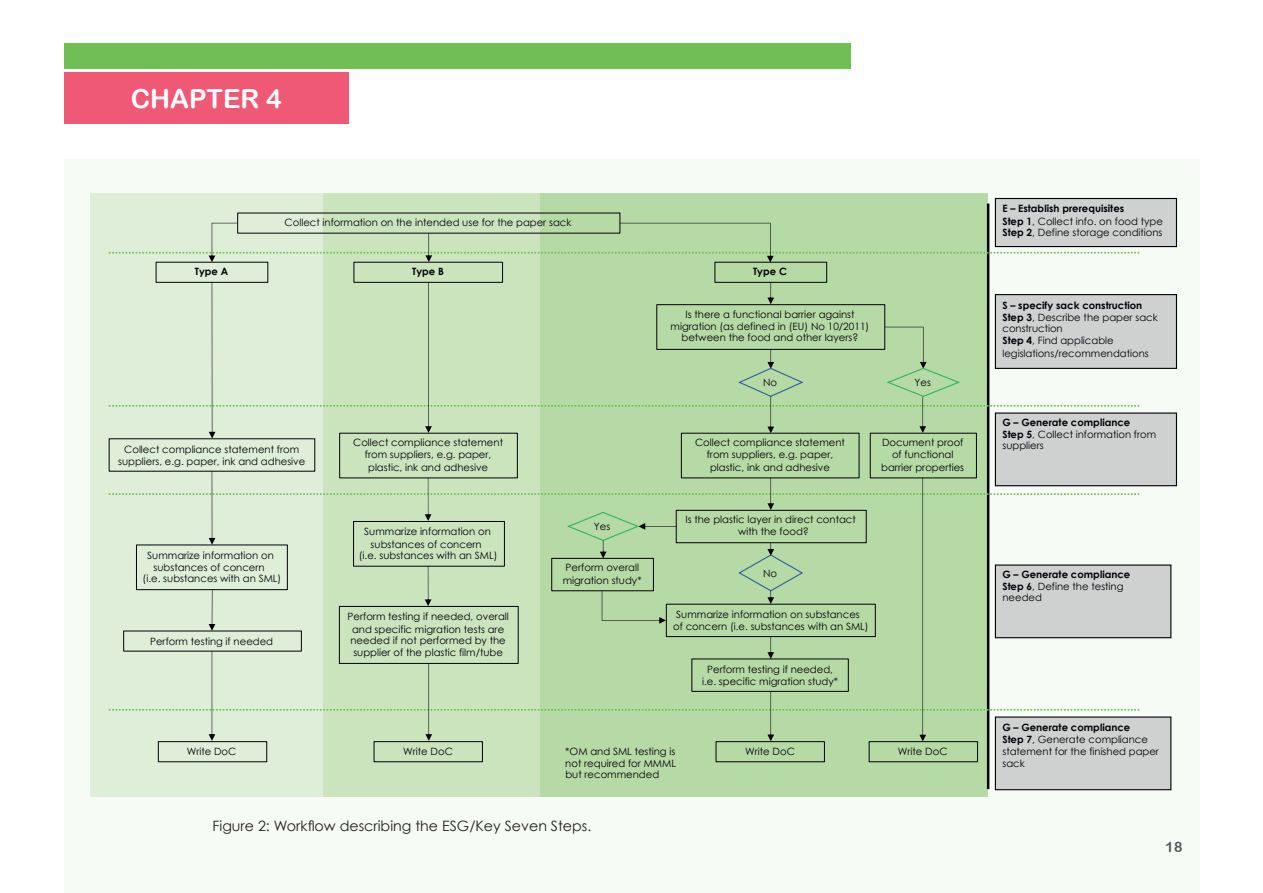
<style>
.page{position:relative;width:1263px;height:893px;background:#fff}
.page>*{position:absolute;margin:0;border:0;box-sizing:border-box;transform-origin:0 0}
.t1{font:26.25px "Arial Rounded MT Bold";color:#fff}
.t2{font:14.25px "Century Gothic";color:#231f20}
.t3{font:14.25px "Arial Rounded MT Bold";color:#57585a}
.t4{font:10.05px/12.3px "Century Gothic";color:#020106;text-align:center}
.t5{font:700 10.05px/12.3px "Century Gothic";color:#020106}
.s1{font-weight:400}
.s2{font-weight:700}
</style>
<div class="page">
<div style="left:64px;top:159px;width:1135px;height:734px;background:#f6fbf5"></div>
<div style="left:64px;top:43px;width:786px;height:26px;background:#6fbf54"></div>
<div style="left:64px;top:73px;width:285px;height:51px;background:#f05976"></div>
<div style="left:537px;top:193px;width:451px;height:604px;background:#b5daa5"></div>
<div style="left:322px;top:193px;width:218px;height:603px;background:#cbe4be"></div>
<div style="left:90px;top:193px;width:232px;height:603px;background:#dfeed8"></div>
<hr style="left:987px;top:204px;width:2px;height:585px;background:#020106">
<div style="left:995px;top:295px;width:181px;height:73px;background:#cfd1d0"></div>
<div style="left:995px;top:294px;width:182px;height:75px;border:1px solid #020106"></div>
<div style="left:995px;top:413px;width:181px;height:73px;background:#cfd1d0"></div>
<div style="left:995px;top:412px;width:182px;height:74px;border:1px solid #020106"></div>
<div style="left:995px;top:717px;width:176px;height:73px;background:#cfd1d0"></div>
<div style="left:995px;top:716px;width:176px;height:74px;border:1px solid #020106"></div>
<div style="left:995px;top:565px;width:176px;height:73px;background:#cfd1d0"></div>
<div style="left:158px;top:741px;width:109px;height:21px;border:1px solid #020106"></div>
<div style="left:716px;top:741px;width:109px;height:21px;border:1px solid #020106"></div>
<div style="left:869px;top:741px;width:109px;height:21px;border:1px solid #020106"></div>
<div style="left:870px;top:433px;width:107px;height:45px;border:1px solid #020106"></div>
<div style="left:374px;top:741px;width:109px;height:21px;border:1px solid #020106"></div>
<svg style="left:108px;top:282px;width:1031px;height:156px"></svg>
<div style="left:995px;top:198px;width:181px;height:49px;background:#cfd1d0"></div>
<div style="left:995px;top:198px;width:182px;height:49px;border:1px solid #020106"></div>
<svg style="left:108px;top:223px;width:1031px;height:40px"></svg>
<svg style="left:108px;top:471px;width:1031px;height:270px"></svg>
<h1 class="t1" style="left:131px;top:83px;width:152px">CHAPTER 4</h1>
<p class="t5" style="left:195px;top:265px;width:35px">Type A</p>
<p class="t4" style="left:285px;top:216px;width:288px">Collect information on the intended use for the paper sack</p>
<p class="t5" style="left:412px;top:265px;width:33px">Type B</p>
<p class="t4" style="left:118px;top:443px;width:189px">Collect compliance statement from suppliers, e.g. paper, ink and adhesive</p>
<p class="t4" style="left:353px;top:436px;width:151px">Collect compliance statement from suppliers, e.g. paper, plastic, ink and adhesive</p>
<p class="t5" style="left:753px;top:265px;width:35px">Type C</p>
<p class="t4" style="left:671px;top:308px;width:200px">Is there a functional barrier against migration (as defined in (EU) No 10/2011)</p>
<p class="t4" style="left:681px;top:331px;width:178px">between the food and other layers?</p>
<p class="t4" style="left:763px;top:376px;width:16px">No</p>
<p class="t4" style="left:914px;top:376px;width:18px">Yes</p>
<p class="t4" style="left:695px;top:436px;width:151px">Collect compliance statement from suppliers, e.g. paper, plastic, ink and adhesive</p>
<p class="t4" style="left:881px;top:436px;width:84px">Document proof of functional barrier properties</p>
<p class="t4" style="left:143px;top:549px;width:140px;line-height:11.7px">Summarize information on substances of concern<br>(i.e. substances with an SML)</p>
<p class="t4" style="left:150px;top:635px;width:125px">Perform testing if needed</p>
<p class="t4" style="left:187px;top:745px;width:51px">Write DoC</p>
<p class="t4" style="left:364px;top:525px;width:128px">Summarize information on substances of concern</p>
<p class="t4" style="left:359px;top:549px;width:140px">(i.e. substances with an SML)</p>
<p class="t4" style="left:347px;top:610px;width:163px">Perform testing if needed, overall and specific migration tests are</p>
<p class="t4" style="left:350px;top:634px;width:157px;text-align:left">needed if not performed by the supplier of the plastic film/tube</p>
<p class="t4" style="left:403px;top:745px;width:51px">Write DoC</p>
<p class="t4" style="left:685px;top:513px;width:172px">Is the plastic layer in direct contact with the food?</p>
<p class="t4" style="left:594px;top:520px;width:18px">Yes</p>
<p class="t4" style="left:563px;top:561px;width:80px;text-align:left">Perform overall migration study*</p>
<p class="t4" style="left:763px;top:567px;width:16px">No</p>
<p class="t4" style="left:673px;top:608px;width:197px">Summarize information on substances of concern (i.e. substances with an SML)</p>
<p class="t4" style="left:702px;top:663px;width:138px">Perform testing if needed, i.e. specific migration study*</p>
<p class="t4" style="left:565px;top:745px;width:112px;text-align:left">*OM and SML testing is not required for MMML</p>
<p class="t4" style="left:565px;top:768px;width:95px">but recommended</p>
<p class="t4" style="left:745px;top:745px;width:51px">Write DoC</p>
<p class="t4" style="left:898px;top:745px;width:51px">Write DoC</p>
<h2 class="t2" style="left:213px;top:816px;width:380px">Figure 2: Workflow describing the ESG/Key Seven Steps.</h2>
<p class="t5" style="left:1002px;top:202px;width:162px">E – Establish prerequisites<br>Step 1<span class="s1">, Collect info. on food type</span></p>
<p class="t4" style="left:1002px;top:226px;width:162px"><span class="s2">Step 2</span>, Define storage conditions</p>
<p class="t5" style="left:1002px;top:299px;width:157px">S – specify sack construction<br>Step 3<span class="s1">, Describe the paper sack</span></p>
<p class="t4" style="left:1002px;top:322px;width:148px;text-align:left">construction<br><span class="s2">Step 4</span>, Find applicable legislations/recommendations</p>
<p class="t5" style="left:1002px;top:416px;width:155px">G – Generate compliance<br>Step 5<span class="s1">, Collect information from</span></p>
<p class="t4" style="left:1002px;top:439px;width:43px">suppliers</p>
<p class="t5" style="left:1002px;top:568px;width:129px">G – Generate compliance<br>Step 6<span class="s1">, Define the testing</span></p>
<p class="t4" style="left:1002px;top:591px;width:41px">needed</p>
<p class="t5" style="left:1002px;top:721px;width:147px">G – Generate compliance<br>Step 7<span class="s1">, Generate compliance</span></p>
<p class="t4" style="left:1002px;top:745px;width:158px;text-align:left">statement for the finished paper sack</p>
<h2 class="t3" style="left:1165px;top:839px;width:19px">18</h2>
</div>
